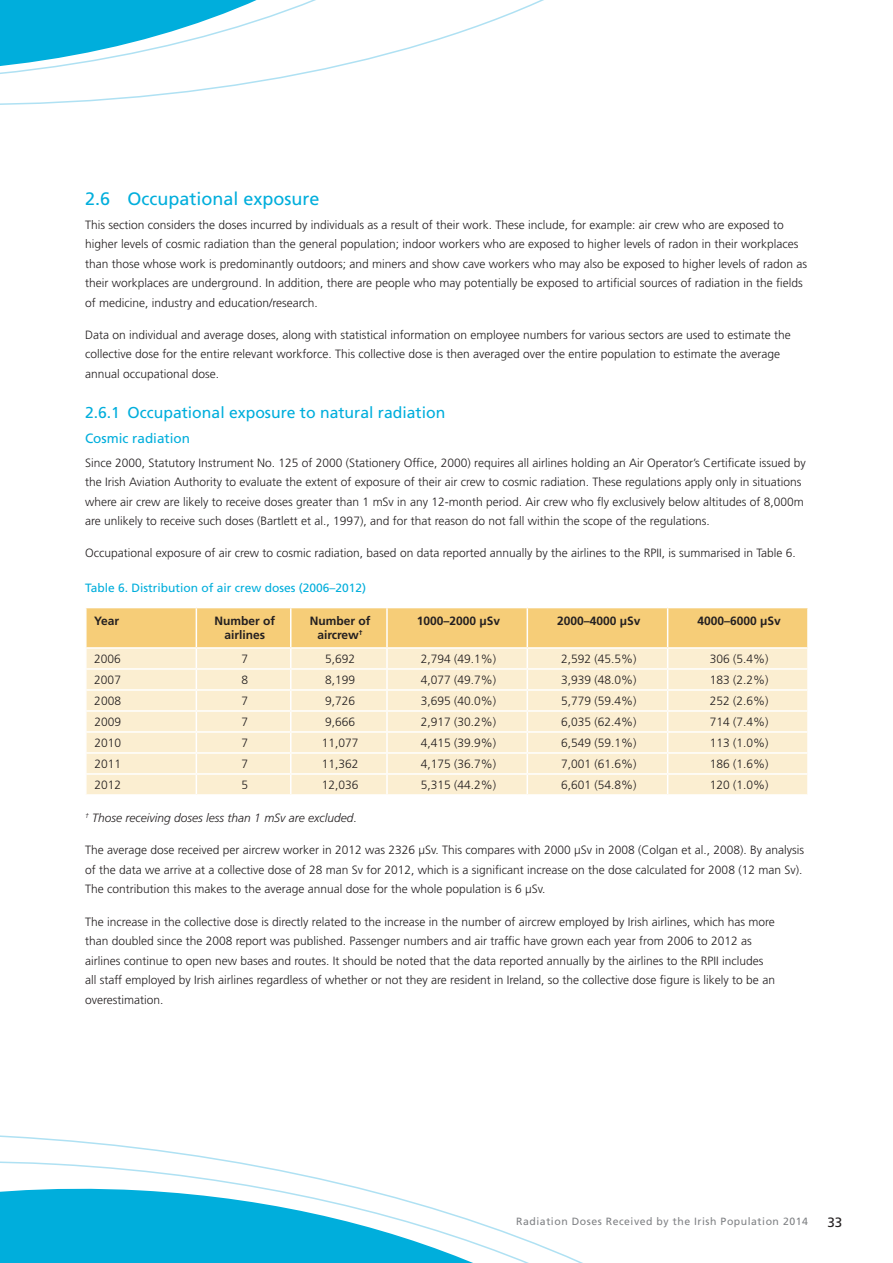
<style>
.page{position:relative;width:893px;height:1263px;background:#fff}
.page>*{position:absolute;margin:0;border:0;box-sizing:border-box;transform-origin:0 0}
.t1{font:18px "Frutiger LT Std";color:#00aedc}
.t2{font:15.75px "Frutiger LT Std";color:#00aedc}
.t3{font:13.5px "Frutiger LT Std";color:#00aedc}
.t4{font:13.5px "Frutiger LT Std";color:#231f20}
.t5{font:300 12px/19.5px "Frutiger LT Std";color:#231f20}
.t6{font:700 12px/14.4px "Frutiger LT Std";color:#231f20;text-align:center}
.t7{font:12px "Frutiger LT Std";color:#00aedc}
.t8{font:italic 300 12px "Frutiger LT Std";color:#231f20}
.t9{font:10.5px "Frutiger LT Std";letter-spacing:.05em;color:#808285}
</style>
<div class="page">
<svg style="left:0;top:0;width:544px;height:105px"></svg>
<svg style="left:0;top:0;width:349px;height:92px"></svg>
<svg style="left:0;top:1135px;width:583px;height:128px"></svg>
<svg style="left:86px;top:607px;width:722px;height:187px;background:#fae8c2"></svg>
<h1 class="t1" style="left:85px;top:188px;width:236px">2.6 Occupational exposure</h1>
<p class="t5" style="left:85px;top:215px;width:723px">This section considers the doses incurred by individuals as a result of their work. These include, for example: air crew who are exposed to higher levels of cosmic radiation than the general population; indoor workers who are exposed to higher levels of radon in their workplaces than those whose work is predominantly outdoors; and miners and show cave workers who may also be exposed to higher levels of radon as their workplaces are underground. In addition, there are people who may potentially be exposed to artificial sources of radiation in the fields of medicine, industry and education/research.</p>
<p class="t5" style="left:85px;top:325px;width:707px">Data on individual and average doses, along with statistical information on employee numbers for various sectors are used to estimate the collective dose for the entire relevant workforce. This collective dose is then averaged over the entire population to estimate the average annual occupational dose.</p>
<h2 class="t2" style="left:85px;top:403px;width:362px">2.6.1 Occupational exposure to natural radiation</h2>
<p class="t3" style="left:85px;top:430px;width:107px">Cosmic radiation</p>
<p class="t5" style="left:85px;top:453px;width:722px">Since 2000, Statutory Instrument No. 125 of 2000 (Stationery Office, 2000) requires all airlines holding an Air Operator’s Certificate issued by the Irish Aviation Authority to evaluate the extent of exposure of their air crew to cosmic radiation. These regulations apply only in situations where air crew are likely to receive doses greater than 1 mSv in any 12-month period. Air crew who fly exclusively below altitudes of 8,000m are unlikely to receive such doses (Bartlett et al., 1997), and for that reason do not fall within the scope of the regulations.</p>
<p class="t5" style="left:85px;top:544px;width:712px">Occupational exposure of air crew to cosmic radiation, based on data reported annually by the airlines to the RPII, is summarised in Table 6.</p>
<p class="t7" style="left:85px;top:581px;width:283px">Table 6. Distribution of air crew doses (2006–2012)</p>
<p class="t6" style="left:94px;top:614px;width:26px">Year</p>
<p class="t6" style="left:214px;top:614px;width:62px">Number of airlines</p>
<p class="t6" style="left:310px;top:614px;width:62px">Number of aircrew<sup>†</sup></p>
<p class="t6" style="left:417px;top:614px;width:85px">1000–2000 µSv</p>
<p class="t6" style="left:557px;top:614px;width:85px">2000–4000 µSv</p>
<p class="t6" style="left:697px;top:614px;width:85px">4000–6000 µSv</p>
<p class="t5" style="left:94px;top:649px;width:28px">2006</p>
<p class="t5" style="left:241px;top:649px;width:8px">7</p>
<p class="t5" style="left:325px;top:649px;width:32px">5,692</p>
<p class="t5" style="left:421px;top:649px;width:77px">2,794 (49.1%)</p>
<p class="t5" style="left:561px;top:649px;width:77px">2,592 (45.5%)</p>
<p class="t5" style="left:710px;top:649px;width:60px">306 (5.4%)</p>
<p class="t5" style="left:94px;top:670px;width:28px">2007</p>
<p class="t5" style="left:241px;top:670px;width:8px">8</p>
<p class="t5" style="left:325px;top:670px;width:32px">8,199</p>
<p class="t5" style="left:421px;top:670px;width:77px">4,077 (49.7%)</p>
<p class="t5" style="left:561px;top:670px;width:77px">3,939 (48.0%)</p>
<p class="t5" style="left:710px;top:670px;width:60px">183 (2.2%)</p>
<p class="t5" style="left:94px;top:691px;width:28px">2008</p>
<p class="t5" style="left:241px;top:691px;width:8px">7</p>
<p class="t5" style="left:325px;top:691px;width:32px">9,726</p>
<p class="t5" style="left:421px;top:691px;width:77px">3,695 (40.0%)</p>
<p class="t5" style="left:561px;top:691px;width:77px">5,779 (59.4%)</p>
<p class="t5" style="left:710px;top:691px;width:60px">252 (2.6%)</p>
<p class="t5" style="left:94px;top:712px;width:28px">2009</p>
<p class="t5" style="left:242px;top:712px;width:8px">7</p>
<p class="t5" style="left:325px;top:712px;width:32px">9,666</p>
<p class="t5" style="left:421px;top:712px;width:77px">2,917 (30.2%)</p>
<p class="t5" style="left:561px;top:712px;width:77px">6,035 (62.4%)</p>
<p class="t5" style="left:710px;top:712px;width:60px">714 (7.4%)</p>
<p class="t5" style="left:94px;top:733px;width:28px">2010</p>
<p class="t5" style="left:242px;top:733px;width:8px">7</p>
<p class="t5" style="left:322px;top:733px;width:38px">11,077</p>
<p class="t5" style="left:421px;top:733px;width:77px">4,415 (39.9%)</p>
<p class="t5" style="left:561px;top:733px;width:77px">6,549 (59.1%)</p>
<p class="t5" style="left:710px;top:733px;width:60px">113 (1.0%)</p>
<p class="t5" style="left:94px;top:754px;width:28px">2011</p>
<p class="t5" style="left:242px;top:754px;width:8px">7</p>
<p class="t5" style="left:322px;top:754px;width:38px">11,362</p>
<p class="t5" style="left:421px;top:754px;width:77px">4,175 (36.7%)</p>
<p class="t5" style="left:561px;top:754px;width:77px">7,001 (61.6%)</p>
<p class="t5" style="left:710px;top:754px;width:60px">186 (1.6%)</p>
<p class="t5" style="left:94px;top:775px;width:28px">2012</p>
<p class="t5" style="left:242px;top:775px;width:8px">5</p>
<p class="t5" style="left:322px;top:775px;width:38px">12,036</p>
<p class="t5" style="left:421px;top:775px;width:77px">5,315 (44.2%)</p>
<p class="t5" style="left:561px;top:775px;width:77px">6,601 (54.8%)</p>
<p class="t5" style="left:710px;top:775px;width:60px">120 (1.0%)</p>
<p class="t8" style="left:85px;top:811px;width:273px"><sup>†</sup> Those receiving doses less than 1 mSv are excluded.</p>
<p class="t5" style="left:85px;top:840px;width:721px">The average dose received per aircrew worker in 2012 was 2326 µSv. This compares with 2000 µSv in 2008 (Colgan et al., 2008). By analysis of the data we arrive at a collective dose of 28 man Sv for 2012, which is a significant increase on the dose calculated for 2008 (12 man Sv).<br>The contribution this makes to the average annual dose for the whole population is 6 µSv.</p>
<p class="t5" style="left:85px;top:912px;width:691px">The increase in the collective dose is directly related to the increase in the number of aircrew employed by Irish airlines, which has more than doubled since the 2008 report was published. Passenger numbers and air traffic have grown each year from 2006 to 2012 as airlines continue to open new bases and routes. It should be noted that the data reported annually by the airlines to the RPII includes all staff employed by Irish airlines regardless of whether or not they are resident in Ireland, so the collective dose figure is likely to be an overestimation.</p>
<p class="t9" style="left:516px;top:1215px;width:293px">Radiation Doses Received by the Irish Population 2014</p>
<p class="t4" style="left:827px;top:1214px;width:17px">33</p>
</div>
